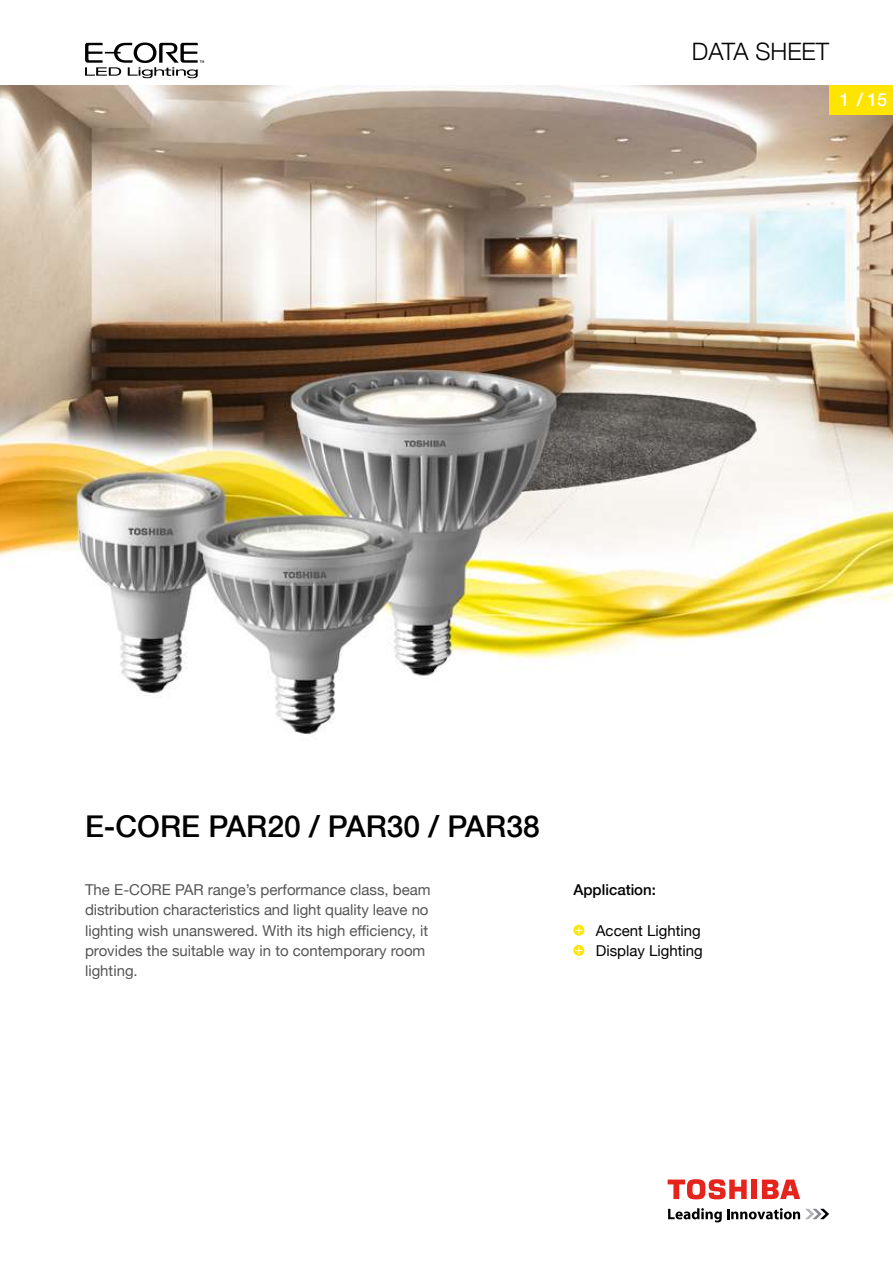
<style>
.page{position:relative;width:893px;height:1263px;background:#fff}
.page>*{position:absolute;margin:0;border:0;box-sizing:border-box;transform-origin:0 0}
.t1{font:500 30px "Helvetica Neue";color:#000}
.t2{font:300 24px "Helvetica Neue";color:#000}
.t3{font:500 18px "Helvetica Neue";color:#fff}
.t4{font:15px/20.2px "Helvetica Neue";color:#575656}
.t5{font:15px/20.2px "Helvetica Neue";color:#000}
.t6{font:500 15px "Helvetica Neue";color:#000}
</style>
<div class="page">
<img style="left:0;top:85px;width:893px;height:650px">
<svg style="left:573px;top:925px;width:11px;height:11px"></svg>
<svg style="left:575px;top:927px;width:8px;height:7px"></svg>
<svg style="left:573px;top:945px;width:11px;height:11px"></svg>
<svg style="left:575px;top:947px;width:8px;height:7px"></svg>
<svg style="left:85px;top:43px;width:119px;height:35px"></svg>
<div style="left:751px;top:1179px;width:6px;height:20px;background:#e4241d"></div>
<svg style="left:762px;top:1179px;width:38px;height:20px"></svg>
<svg style="left:668px;top:1179px;width:79px;height:21px"></svg>
<svg style="left:668px;top:1208px;width:161px;height:14px"></svg>
<div style="left:829px;top:85px;width:64px;height:30px;background:#ffe400"></div>
<h2 class="t2" style="left:692px;top:42px;width:139px">DATA SHEET</h2>
<p class="t3" style="left:840px;top:93px;width:49px">1 / 15</p>
<h1 class="t1" style="left:85px;top:815px;width:456px">E-CORE PAR20 / PAR30 / PAR38</h1>
<p class="t4" style="left:85px;top:881px;width:347px">The E-CORE PAR range’s performance class, beam distribution characteristics and light quality leave no lighting wish unanswered. With its high efficiency, it provides the suitable way in to contemporary room lighting.</p>
<p class="t6" style="left:573px;top:884px;width:84px">Application:</p>
<p class="t5" style="left:596px;top:921px;width:108px">Accent Lighting<br>Display Lighting</p>
</div>
